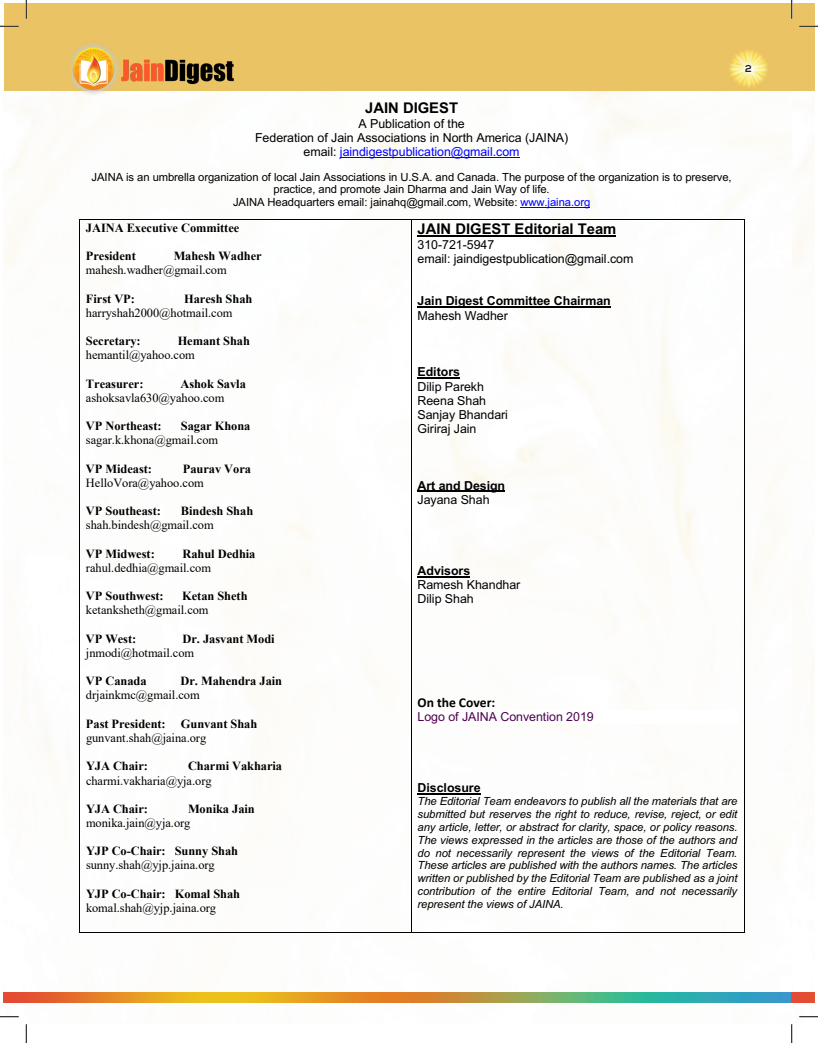
<style>
.page{position:relative;width:818px;height:1043px;background:#fff}
.page>*{position:absolute;margin:0;border:0;box-sizing:border-box;transform-origin:0 0}
.t1{font:700 14.75px "Arial";color:#000}
.t2{font:700 13.62px "Calibri";color:#000}
.t3{font:12.38px/14.2px "Times New Roman";letter-spacing:-.005em;color:#000}
.t4{font:12.38px/14.2px "Arial";letter-spacing:-.005em;color:#000}
.t5{font:700 12.38px/14.2px "Times New Roman";letter-spacing:-.005em;color:#000}
.t6{font:700 12.38px/14.1px "Arial";letter-spacing:-.005em;color:#000}
.t7{font:12.38px "Arial";letter-spacing:-.005em;color:#500050}
.t8{font:italic 11.25px/12.8px "Arial";letter-spacing:-.005em;color:#000;text-align:justify}
.t9{font:11.25px/12.8px "Arial";letter-spacing:-.005em;color:#000;text-align:center}
.t10{font:700 10px "Nexa";color:#231f20}
.s1{color:#00f}
.s2{font-weight:400}
.s3{font-weight:700}
</style>
<div class="page">
<img style="left:791px;top:146px;width:23px;height:891px">
<img style="left:4px;top:91px;width:787px;height:927px">
<div style="left:4px;top:4px;width:787px;height:87px;background:#e9c364"></div>
<div style="left:791px;top:4px;width:23px;height:87px;background:#e9c364"></div>
<img style="left:729px;top:50px;width:39px;height:37px">
<img style="left:4px;top:992px;width:810px;height:10px">
<img style="left:71px;top:43px;width:173px;height:54px">
<hr style="left:340px;top:157px;width:179px;height:1px;background:#00f">
<hr style="left:520px;top:207px;width:70px;height:1px;background:#00f">
<hr style="left:417px;top:235px;width:199px;height:2px;background:#000">
<hr style="left:417px;top:306px;width:193px;height:2px;background:#000">
<hr style="left:417px;top:377px;width:43px;height:1px;background:#000">
<hr style="left:417px;top:491px;width:88px;height:1px;background:#000">
<hr style="left:417px;top:576px;width:53px;height:1px;background:#000">
<div style="left:416px;top:710px;width:323px;height:14px;background:#fff"></div>
<hr style="left:417px;top:793px;width:63px;height:1px;background:#000">
<hr style="left:79px;top:219px;width:332px;height:1px;background:#000">
<hr style="left:411px;top:219px;width:332px;height:1px;background:#000">
<hr style="left:79px;top:220px;width:1px;height:711px;background:#000">
<hr style="left:79px;top:931px;width:332px;height:1px;background:#000">
<hr style="left:411px;top:220px;width:1px;height:711px;background:#000">
<hr style="left:411px;top:931px;width:332px;height:1px;background:#000">
<hr style="left:743px;top:220px;width:1px;height:711px;background:#000">
<svg style="left:0;top:25px;width:19px;height:2px"></svg>
<svg style="left:799px;top:25px;width:19px;height:2px"></svg>
<svg style="left:0;top:1015px;width:19px;height:2px"></svg>
<svg style="left:799px;top:1015px;width:19px;height:2px"></svg>
<svg style="left:25px;top:0;width:2px;height:19px"></svg>
<svg style="left:25px;top:1024px;width:2px;height:18px"></svg>
<svg style="left:790px;top:0;width:2px;height:19px"></svg>
<svg style="left:791px;top:1024px;width:1px;height:18px"></svg>
<p class="t10" style="left:745px;top:63px;width:8px">2</p>
<p class="t1" style="left:365px;top:97px;width:94px">JAIN DIGEST</p>
<p class="t4" style="left:255px;top:116px;width:314px;text-align:center">A Publication of the<br>Federation of Jain Associations in North America (JAINA) email: <span class="s1">jaindigestpublication@gmail.com</span></p>
<p class="t9" style="left:92px;top:170px;width:641px">JAINA is an umbrella organization of local Jain Associations in U.S.A. and Canada. The purpose of the organization is to preserve, practice, and promote Jain Dharma and Jain Way of life.<br>JAINA Headquarters email: jainahq@gmail.com, Website: <span class="s1">www.jaina.org</span></p>
<p class="t5" style="left:86px;top:220px;width:155px">JAINA Executive Committee</p>
<p class="t5" style="left:86px;top:248px;width:51px">President</p>
<p class="t1" style="left:417px;top:218px;width:200px">JAIN DIGEST Editorial Team</p>
<p class="t4" style="left:417px;top:237px;width:217px">310-721-5947<br>email: jaindigestpublication@gmail.com</p>
<p class="t6" style="left:417px;top:294px;width:195px">Jain Digest Committee Chairman<br><span class="s2">Mahesh Wadher</span></p>
<p class="t3" style="left:86px;top:248px;width:177px;text-indent:88px"><span class="s3">Mahesh Wadher </span>mahesh.wadher@gmail.com</p>
<p class="t5" style="left:86px;top:291px;width:50px">First VP:</p>
<p class="t3" style="left:86px;top:291px;width:168px;text-indent:98px"><span class="s3">Haresh Shah </span>harryshah2000@hotmail.com</p>
<p class="t5" style="left:86px;top:333px;width:56px">Secretary:</p>
<p class="t3" style="left:86px;top:334px;width:165px;line-height:13.9px;text-indent:92px"><span class="s3">Hemant Shah </span>hemantil@yahoo.com</p>
<p class="t5" style="left:86px;top:376px;width:59px">Treasurer:</p>
<p class="t4" style="left:417px;top:365px;width:92px"><span class="s3">Editors<br></span>Dilip Parekh<br>Reena Shah<br>Sanjay Bhandari<br>Giriraj Jain</p>
<p class="t3" style="left:86px;top:376px;width:161px;text-indent:94px"><span class="s3">Ashok Savla </span>ashoksavla630@yahoo.com</p>
<p class="t5" style="left:86px;top:418px;width:77px">VP Northeast:</p>
<p class="t3" style="left:86px;top:418px;width:166px;text-indent:95px"><span class="s3">Sagar Khona </span>sagar.k.khona@gmail.com</p>
<p class="t5" style="left:86px;top:461px;width:68px">VP Mideast:</p>
<p class="t3" style="left:86px;top:461px;width:166px;text-indent:97px"><span class="s3">Paurav Vora<br></span>HelloVora@yahoo.com</p>
<p class="t5" style="left:86px;top:503px;width:76px">VP Southeast:</p>
<p class="t6" style="left:417px;top:478px;width:89px">Art and Design<br><span class="s2">Jayana Shah</span></p>
<p class="t3" style="left:86px;top:504px;width:169px;line-height:13.9px;text-indent:95px"><span class="s3">Bindesh Shah </span>shah.bindesh@gmail.com</p>
<p class="t5" style="left:86px;top:546px;width:70px">VP Midwest:</p>
<p class="t3" style="left:86px;top:546px;width:171px;text-indent:96px"><span class="s3">Rahul Dedhia </span>rahul.dedhia@gmail.com</p>
<p class="t5" style="left:86px;top:588px;width:79px">VP Southwest:</p>
<p class="t4" style="left:417px;top:563px;width:104px"><span class="s3">Advisors<br></span>Ramesh Khandhar<br>Dilip Shah</p>
<p class="t3" style="left:86px;top:588px;width:163px;text-indent:96px"><span class="s3">Ketan Sheth </span>ketanksheth@gmail.com</p>
<p class="t5" style="left:86px;top:631px;width:52px">VP West:</p>
<p class="t3" style="left:86px;top:631px;width:190px;text-indent:96px"><span class="s3">Dr. Jasvant Modi </span>jnmodi@hotmail.com</p>
<p class="t5" style="left:86px;top:673px;width:62px">VP Canada</p>
<p class="t3" style="left:86px;top:673px;width:198px;text-indent:94px"><span class="s3">Dr. Mahendra Jain </span>drjainkmc@gmail.com</p>
<p class="t5" style="left:86px;top:716px;width:173px">Past President: Gunvant Shah <span class="s2">gunvant.shah@jaina.org</span></p>
<p class="t5" style="left:86px;top:758px;width:63px">YJA Chair:</p>
<p class="t2" style="left:417px;top:692px;width:79px">On the Cover:</p>
<p class="t7" style="left:417px;top:708px;width:178px">Logo of JAINA Convention 2019</p>
<p class="t3" style="left:86px;top:758px;width:198px;text-indent:102px"><span class="s3">Charmi Vakharia </span>charmi.vakharia@yja.org</p>
<p class="t5" style="left:86px;top:801px;width:63px">YJA Chair:</p>
<p class="t6" style="left:417px;top:781px;width:65px">Disclosure</p>
<p class="t8" style="left:417px;top:795px;width:321px">The Editorial Team endeavors to publish all the materials that are submitted but reserves the right to reduce, revise, reject, or edit any article, letter, or abstract for clarity, space, or policy reasons.<br>The views expressed in the articles are those of the authors and do not necessarily represent the views of the Editorial Team.<br>These articles are published with the authors names. The articles written or published by the Editorial Team are published as a joint contribution of the entire Editorial Team, and not necessarily represent the views of JAINA.</p>
<p class="t3" style="left:86px;top:801px;width:170px;text-indent:102px"><span class="s3">Monika Jain </span>monika.jain@yja.org</p>
<p class="t3" style="left:86px;top:843px;width:154px"><span class="s3">YJP Co-Chair: Sunny Shah </span>sunny.shah@yjp.jaina.org</p>
<p class="t3" style="left:86px;top:886px;width:156px"><span class="s3">YJP Co-Chair: Komal Shah </span>komal.shah@yjp.jaina.org</p>
</div>
